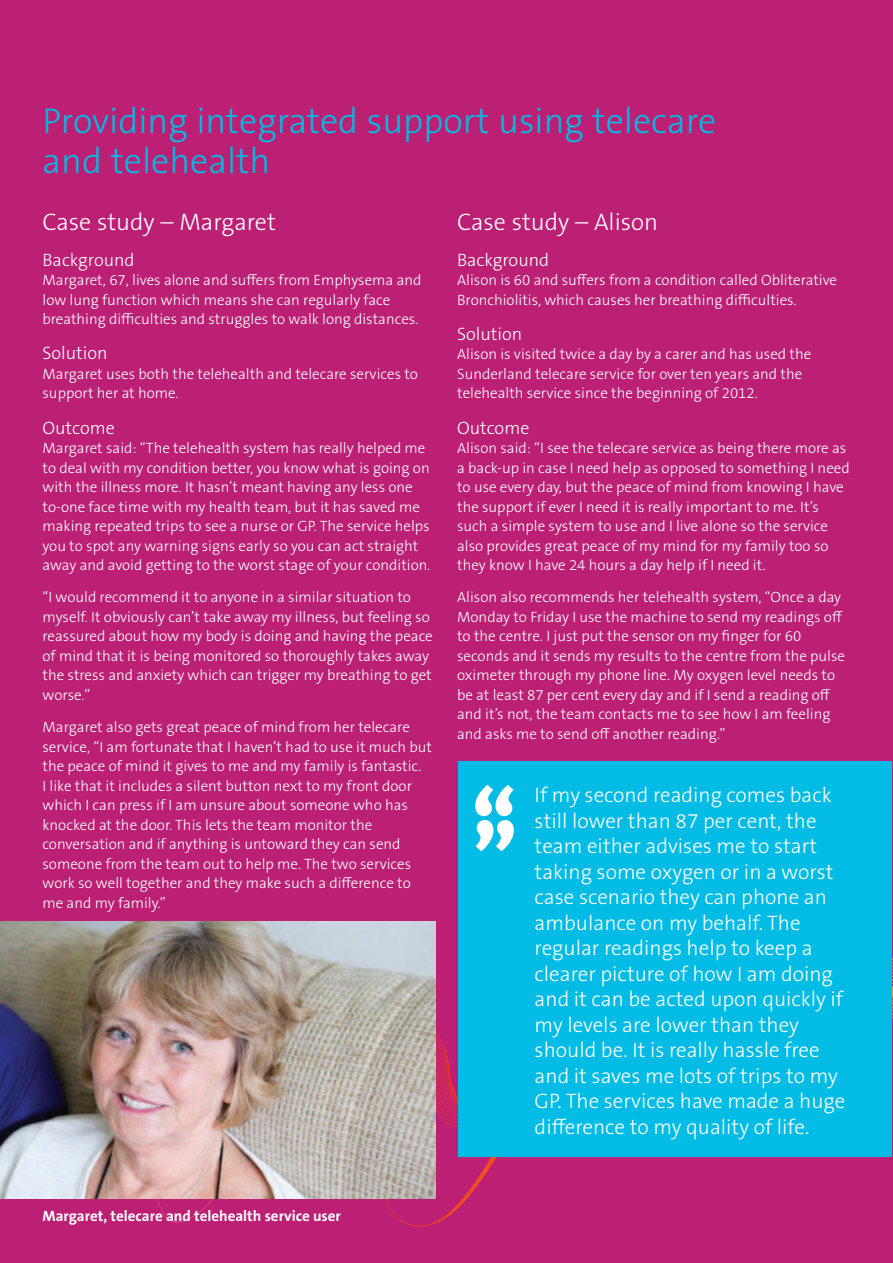
<style>
.page{position:relative;width:893px;height:1263px;background:#bb2074}
.page>*{position:absolute;margin:0;border:0;box-sizing:border-box;transform-origin:0 0}
.t1{font:900 78.3px "The Sans B W9";color:#fff}
.t2{font:300 36px/40.5px "The Sans B W3";color:#02bce5}
.t3{font:300 24px "The Sans B W3";color:#fff}
.t4{font:300 21px/25.5px "The Sans B W3";color:#fff}
.t5{font:300 18px "The Sans B W3";color:#fff}
.t6{font:300 15px/19.5px "The Sans B W3";color:#fff}
.t7{font:700 15px "The Sans B W7";color:#fff}
</style>
<div class="page">
<svg style="left:157px;top:1004px;width:736px;height:223px"></svg>
<div style="left:458px;top:761px;width:434px;height:396px;background:#02bce5"></div>
<img style="left:0;top:921px;width:436px;height:278px">
<h2 class="t2" style="left:43px;top:104px;width:675px">Providing integrated support using telecare and telehealth</h2>
<h3 class="t3" style="left:43px;top:213px;width:235px">Case study – Margaret</h3>
<p class="t5" style="left:43px;top:252px;width:94px">Background</p>
<p class="t6" style="left:43px;top:272px;width:380px">Margaret, 67, lives alone and suffers from Emphysema and low lung function which means she can regularly face breathing difficulties and struggles to walk long distances.</p>
<p class="t5" style="left:43px;top:346px;width:67px">Solution</p>
<p class="t6" style="left:43px;top:366px;width:377px">Margaret uses both the telehealth and telecare services to support her at home.</p>
<p class="t5" style="left:43px;top:420px;width:74px">Outcome</p>
<p class="t6" style="left:43px;top:440px;width:389px">Margaret said: “The telehealth system has really helped me to deal with my condition better, you know what is going on with the illness more. It hasn’t meant having any less one to-one face time with my health team, but it has saved me making repeated trips to see a nurse or GP. The service helps you to spot any warning signs early so you can act straight away and avoid getting to the worst stage of your condition.</p>
<p class="t6" style="left:43px;top:589px;width:392px">“I would recommend it to anyone in a similar situation to myself. It obviously can’t take away my illness, but feeling so reassured about how my body is doing and having the peace of mind that it is being monitored so thoroughly takes away the stress and anxiety which can trigger my breathing to get worse.”</p>
<p class="t6" style="left:43px;top:719px;width:391px">Margaret also gets great peace of mind from her telecare service, “I am fortunate that I haven’t had to use it much but the peace of mind it gives to me and my family is fantastic.<br>I like that it includes a silent button next to my front door which I can press if I am unsure about someone who has knocked at the door. This lets the team monitor the conversation and if anything is untoward they can send someone from the team out to help me. The two services work so well together and they make such a difference to me and my family.”</p>
<h3 class="t3" style="left:457px;top:213px;width:202px">Case study – Alison</h3>
<p class="t5" style="left:457px;top:252px;width:94px">Background</p>
<p class="t6" style="left:457px;top:272px;width:381px">Alison is 60 and suffers from a condition called Obliterative<br>Bronchiolitis, which causes her breathing difficulties.</p>
<p class="t5" style="left:457px;top:327px;width:67px">Solution</p>
<p class="t6" style="left:457px;top:346px;width:356px">Alison is visited twice a day by a carer and has used the<br>Sunderland telecare service for over ten years and the telehealth service since the beginning of 2012.</p>
<p class="t5" style="left:457px;top:420px;width:74px">Outcome</p>
<p class="t6" style="left:457px;top:440px;width:394px">Alison said: “I see the telecare service as being there more as a back-up in case I need help as opposed to something I need to use every day, but the peace of mind from knowing I have the support if ever I need it is really important to me. It’s such a simple system to use and I live alone so the service also provides great peace of my mind for my family too so they know I have 24 hours a day help if I need it.</p>
<p class="t6" style="left:457px;top:589px;width:389px">Alison also recommends her telehealth system, “Once a day Monday to Friday I use the machine to send my readings off to the centre. I just put the sensor on my finger for 60 seconds and it sends my results to the centre from the pulse oximeter through my phone line. My oxygen level needs to be at least 87 per cent every day and if I send a reading off and it’s not, the team contacts me to see how I am feeling and asks me to send off another reading.”</p>
<h1 class="t1" style="left:472px;top:805px;width:46px">“”</h1>
<p class="t4" style="left:535px;top:784px;width:312px">If my second reading comes back still lower than 87 per cent, the team either advises me to start taking some oxygen or in a worst case scenario they can phone an ambulance on my behalf. The regular readings help to keep a clearer picture of how I am doing and it can be acted upon quickly if my levels are lower than they should be. It is really hassle free and it saves me lots of trips to my<br>GP. The services have made a huge difference to my quality of life.</p>
<p class="t7" style="left:43px;top:1210px;width:300px">Margaret, telecare and telehealth service user</p>
</div>
